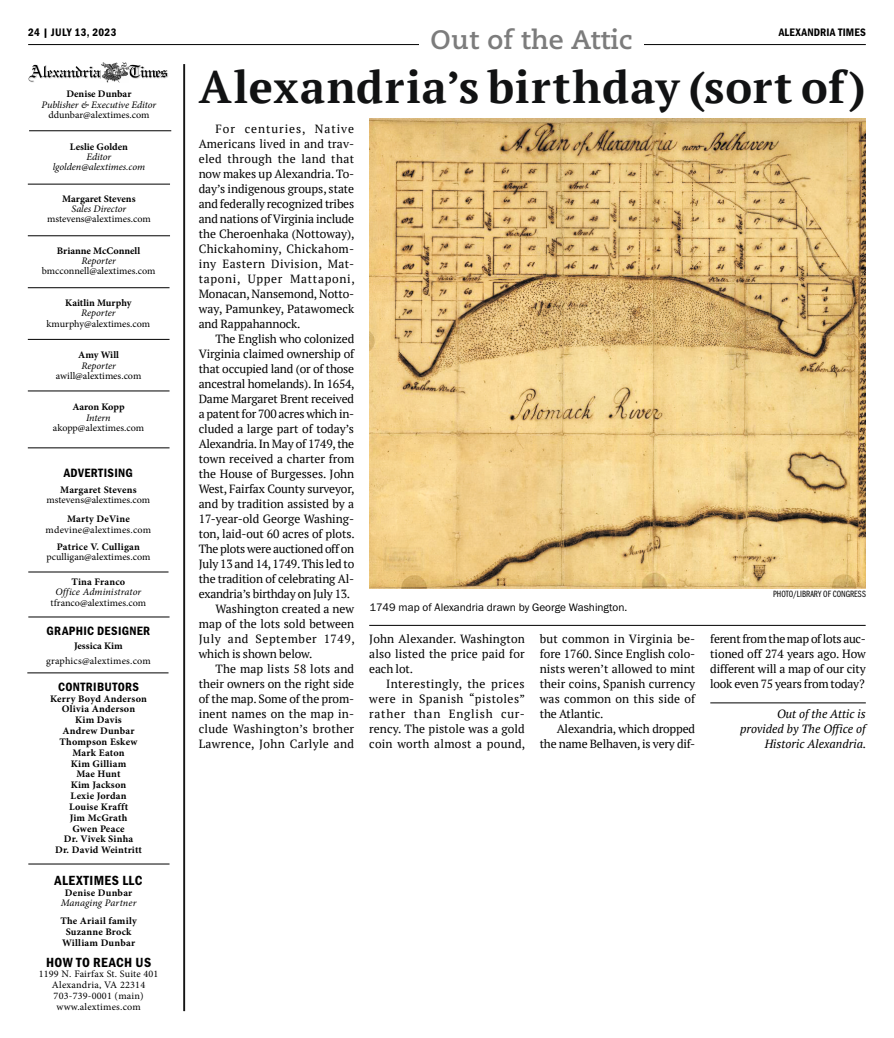
<style>
.page{position:relative;width:894px;height:1038px;background:#fff}
.page>*{position:absolute;margin:0;border:0;box-sizing:border-box;transform-origin:0 0}
.Op_Ed_Letters_Headli{font:700 45px "PT Serif";letter-spacing:.025em;color:#111213}
.t1{font:700 26.62px "Caecilia LT Pro 75";letter-spacing:.01em;color:#7c7c7c}
.t2{font:13.75px "Franklin Gothic URW Con Dem";letter-spacing:.025em;color:#000}
.t3{font:12.5px "Franklin Gothic URW Con Dem";letter-spacing:.025em;color:#000}
.Body_Copy__Serif__2{font:11.88px/15px "PT Serif";letter-spacing:.005em;color:#000;text-align:justify}
.email_tag{font:italic 11.88px/15px "PT Serif";color:#000;text-align:right}
.Captions{font:11.25px "Franklin Gothic URW Boo";color:#000}
.t4{font:11.25px "Franklin Gothic URW Con Dem";letter-spacing:.025em;color:#000}
.t5{font:10px/10.2px "Minion Pro";color:#000;text-align:center}
.t6{font:700 10px/10.9px "Minion Pro";letter-spacing:.02em;color:#000;text-align:center}
.t7{font:10px/10.9px "Minion Pro";letter-spacing:.02em;color:#000;text-align:center}
.t8{font:italic 10px/10.2px "Minion Pro";letter-spacing:-.005em;color:#000;text-align:center}
.t9{font:700 10px "Minion Pro";color:#000}
.Photo_Credits{font:9.38px "Franklin Gothic URW Com Boo";color:#000}
.s1{font-weight:700;font-style:normal}
.s2{font-weight:700}
.s3{font-style:italic}
</style>
<div class="page">
<hr style="left:28px;top:44px;width:837px;height:1px;background:#000">
<hr style="left:710px;top:703px;width:155px;height:1px;background:#000">
<img style="left:28px;top:63px;width:140px;height:19px">
<hr style="left:28px;top:617px;width:141px;height:1px;background:#000">
<hr style="left:28px;top:864px;width:141px;height:1px;background:#000">
<hr style="left:28px;top:572px;width:140px;height:1px;background:#000">
<hr style="left:184px;top:64px;width:1px;height:947px;background:#000">
<hr style="left:183px;top:64px;width:1px;height:947px;background:#000">
<hr style="left:27px;top:673px;width:141px;height:1px;background:#000">
<hr style="left:29px;top:130px;width:142px;height:1px;background:#000">
<hr style="left:28px;top:184px;width:142px;height:1px;background:#000">
<hr style="left:28px;top:235px;width:142px;height:1px;background:#000">
<hr style="left:28px;top:287px;width:141px;height:1px;background:#000">
<hr style="left:28px;top:391px;width:141px;height:1px;background:#000">
<hr style="left:28px;top:339px;width:141px;height:1px;background:#000">
<hr style="left:28px;top:447px;width:141px;height:1px;background:#000">
<img style="left:369px;top:118px;width:496px;height:471px">
<hr style="left:369px;top:625px;width:496px;height:1px;background:#000">
<div style="left:419px;top:28px;width:224px;height:21px;background:#fff"></div>
<svg style="left:428px;top:118px;width:206px;height:374px"></svg>
<p class="t1" style="left:430px;top:21px;width:203px">Out of the Attic</p>
<p class="t4" style="left:28px;top:24px;width:90px">24 | JULY 13, 2023</p>
<p class="t4" style="left:778px;top:24px;width:89px">ALEXANDRIA TIMES</p>
<p class="t9" style="left:66px;top:87px;width:66px">Denise Dunbar</p>
<p class="t8" style="left:41px;top:99px;width:116px">Publisher &amp; Executive Editor</p>
<p class="t5" style="left:48px;top:110px;width:102px">ddunbar@alextimes.com</p>
<p class="t8" style="left:53px;top:141px;width:94px"><span class="s1">Leslie Golden<br></span>Editor lgolden@alextimes.com</p>
<p class="t5" style="left:47px;top:194px;width:105px"><span class="s2">Margaret Stevens<br></span><span class="s3">Sales Director </span>mstevens@alextimes.com</p>
<p class="t5" style="left:42px;top:246px;width:115px"><span class="s2">Brianne McConnell<br></span><span class="s3">Reporter </span>bmcconnell@alextimes.com</p>
<p class="t5" style="left:47px;top:298px;width:105px"><span class="s2">Kaitlin Murphy<br></span><span class="s3">Reporter </span>kmurphy@alextimes.com</p>
<p class="t5" style="left:56px;top:350px;width:87px"><span class="s2">Amy Will<br></span><span class="s3">Reporter </span>awill@alextimes.com</p>
<p class="t5" style="left:53px;top:402px;width:93px"><span class="s2">Aaron Kopp<br></span><span class="s3">Intern </span>akopp@alextimes.com</p>
<p class="t3" style="left:64px;top:464px;width:71px">ADVERTISING</p>
<p class="t5" style="left:47px;top:484px;width:105px;line-height:10.6px"><span class="s2">Margaret Stevens </span>mstevens@alextimes.com</p>
<p class="t7" style="left:46px;top:514px;width:107px"><span class="s2">Marty DeVine </span>mdevine@alextimes.com</p>
<p class="t5" style="left:46px;top:543px;width:105px;line-height:9.4px"><span class="s2">Patrice V. Culligan </span>pculligan@alextimes.com</p>
<p class="t5" style="left:51px;top:576px;width:97px;line-height:10.6px"><span class="s2">Tina Franco<br></span><span class="s3">Office Administrator </span>tfranco@alextimes.com</p>
<p class="t3" style="left:47px;top:623px;width:105px">GRAPHIC DESIGNER</p>
<p class="t7" style="left:46px;top:639px;width:106px;line-height:14.1px"><span class="s2">Jessica Kim </span>graphics@alextimes.com</p>
<p class="t3" style="left:58px;top:678px;width:82px">CONTRIBUTORS</p>
<p class="t6" style="left:50px;top:693px;width:98px">Kerry Boyd Anderson<br>Olivia Anderson<br>Kim Davis<br>Andrew Dunbar<br>Thompson Eskew<br>Mark Eaton<br>Kim Gilliam<br>Mae Hunt<br>Kim Jackson<br>Lexie Jordan<br>Louise Krafft<br>Jim McGrath<br>Gwen Peace<br>Dr. Vivek Sinha<br>Dr. David Weintritt</p>
<p class="t2" style="left:55px;top:871px;width:89px">ALEXTIMES LLC</p>
<p class="t8" style="left:61px;top:887px;width:77px;line-height:10.9px"><span class="s1">Denise Dunbar<br></span>Managing Partner</p>
<p class="t6" style="left:60px;top:915px;width:78px">The Ariail family<br>Suzanne Brock<br>William Dunbar</p>
<p class="t2" style="left:46px;top:953px;width:106px">HOW TO REACH US</p>
<p class="t7" style="left:39px;top:969px;width:121px">1199 N. Fairfax St. Suite 401<br>Alexandria, VA 22314<br>703-739-0001 (main) www.alextimes.com</p>
<p class="Op_Ed_Letters_Headli" style="left:198px;top:58px;width:668px">Alexandria’s birthday (sort of)</p>
<p class="Body_Copy__Serif__2" style="left:198px;top:121px;width:157px;text-indent:17px">For centuries, Native Americans lived in and trav&shy;eled through the land that now makes up Alexandria. To&shy;day’s indigenous groups, state and federally recognized tribes and nations of Virginia include the Cheroenhaka (Nottoway), Chickahominy, Chickahom&shy;iny Eastern Division, Mat&shy;taponi, Upper Mattaponi, Monacan, Nansemond, Notto&shy;way, Pamunkey, Patawomeck and Rappahannock.</p>
<p class="Body_Copy__Serif__2" style="left:198px;top:331px;width:157px;text-indent:17px">The English who colonized Virginia claimed ownership of that occupied land (or of those ancestral homelands). In 1654, Dame Margaret Brent received a patent for 700 acres which in&shy;cluded a large part of today’s Alexandria. In May of 1749, the town received a charter from the House of Burgesses. John West, Fairfax County surveyor, and by tradition assisted by a 17-year-old George Washing&shy;ton, laid-out 60 acres of plots.<br>The plots were auctioned off on July 13 and 14, 1749. This led to the tradition of celebrating Al&shy;exandria’s birthday on July 13.</p>
<p class="Body_Copy__Serif__2" style="left:198px;top:601px;width:157px;text-indent:17px">Washington created a new map of the lots sold between July and September 1749, which is shown below.</p>
<p class="Body_Copy__Serif__2" style="left:198px;top:661px;width:157px;text-indent:17px">The map lists 58 lots and their owners on the right side of the map. Some of the prom&shy;inent names on the map in&shy;clude Washington’s brother Lawrence, John Carlyle and</p>
<p class="Captions" style="left:369px;top:600px;width:259px">1749 map of Alexandria drawn by George Washington.</p>
<p class="Body_Copy__Serif__2" style="left:369px;top:631px;width:157px">John Alexander. Washington also listed the price paid for each lot.</p>
<p class="Body_Copy__Serif__2" style="left:369px;top:676px;width:157px;text-indent:17px">Interestingly, the prices were in Spanish “pistoles” rather than English cur&shy;rency. The pistole was a gold coin worth almost a pound,</p>
<p class="Body_Copy__Serif__2" style="left:539px;top:631px;width:157px">but common in Virginia be&shy;fore 1760. Since English colo&shy;nists weren’t allowed to mint their coins, Spanish currency was common on this side of the Atlantic.</p>
<p class="Body_Copy__Serif__2" style="left:539px;top:721px;width:157px;text-align:right">Alexandria, which dropped the name Belhaven, is very dif-</p>
<p class="Photo_Credits" style="left:772px;top:588px;width:94px">PHOTO/LIBRARY OF CONGRESS</p>
<p class="Body_Copy__Serif__2" style="left:710px;top:631px;width:157px">ferent from the map of lots auc&shy;tioned off 274 years ago. How different will a map of our city look even 75 years from today?</p>
<p class="email_tag" style="left:739px;top:706px;width:128px">Out of the Attic is provided by The Office of<br>Historic Alexandria.</p>
</div>
